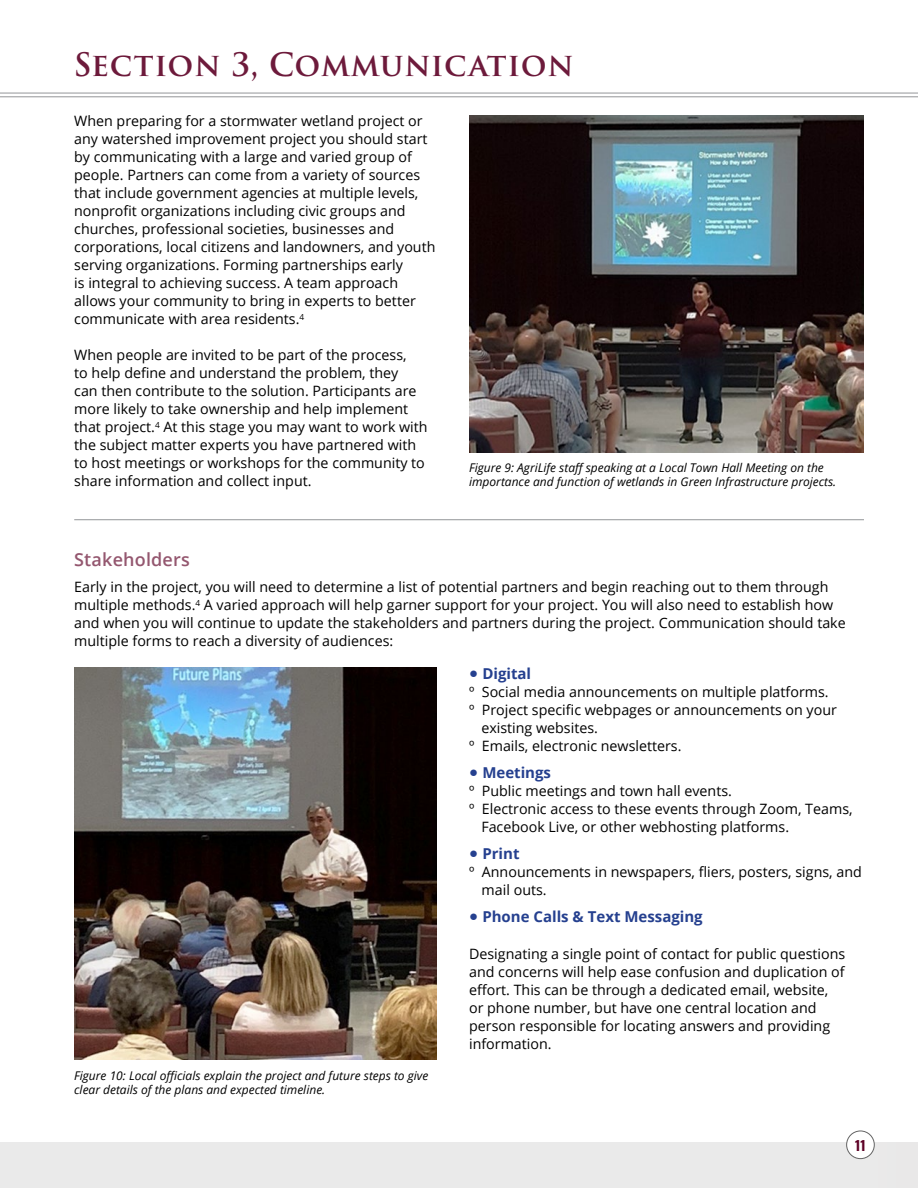
<style>
.page{position:relative;width:918px;height:1188px;background:#fff}
.page>*{position:absolute;margin:0;border:0;box-sizing:border-box;transform-origin:0 0}
.t1{font:600 31.5px "Trajan Pro 3";letter-spacing:.02em;color:#6d1a3b}
.t2{font:600 18px "Open Sans";letter-spacing:.01em;color:#94576f}
.t3{font:700 15px "Open Sans";color:#25408f}
.t4{font:14.25px/18px "Open Sans";color:#000}
.t5{font:700 13.5px "Oswald";color:#5d0025}
.t6{font:italic 12px/14.4px "Open Sans";color:#000}
.s1{font-family:"Arial"}
</style>
<div class="page">
<hr style="left:0;top:93px;width:918px;height:1px;background:#939598">
<hr style="left:0;top:96px;width:918px;height:1px;background:#939598">
<img style="left:74px;top:668px;width:362px;height:392px">
<div style="left:0;top:1142px;width:918px;height:46px;background:#eaeaea"></div>
<div style="left:847px;top:1131px;width:27px;height:28px;background:#fff;border-radius:50%"></div>
<div style="left:846px;top:1131px;width:29px;height:28px;border:1px solid #636363;border-radius:50%"></div>
<img style="left:469px;top:116px;width:395px;height:336px">
<hr style="left:74px;top:519px;width:790px;height:1px;background:#939598">
<h1 class="t1" style="left:74px;top:42px;width:501px">SECTION 3, COMMUNICATION</h1>
<p class="t4" style="left:74px;top:112px;width:363px">When preparing for a stormwater wetland project or any watershed improvement project you should start by communicating with a large and varied group of people. Partners can come from a variety of sources that include government agencies at multiple levels, nonprofit organizations including civic groups and churches, professional societies, businesses and corporations, local citizens and landowners, and youth serving organizations. Forming partnerships early<br>is integral to achieving success. A team approach allows your community to bring in experts to better communicate with area residents.<sup>4</sup></p>
<p class="t4" style="left:74px;top:346px;width:355px">When people are invited to be part of the process,<br>to help define and understand the problem, they<br>can then contribute to the solution. Participants are more likely to take ownership and help implement that project.<sup>4</sup> At this stage you may want to work with the subject matter experts you have partnered with to host meetings or workshops for the community to share information and collect input.</p>
<p class="t6" style="left:469px;top:460px;width:369px">Figure 9: AgriLife staff speaking at a Local Town Hall Meeting on the importance and function of wetlands in Green Infrastructure projects.</p>
<p class="t2" style="left:74px;top:547px;width:117px">Stakeholders</p>
<p class="t4" style="left:74px;top:578px;width:773px">Early in the project, you will need to determine a list of potential partners and begin reaching out to them through multiple methods.<sup>4</sup> A varied approach will help garner support for your project. You will also need to establish how and when you will continue to update the stakeholders and partners during the project. Communication should take multiple forms to reach a diversity of audiences:</p>
<p class="t3" style="left:469px;top:663px;width:64px"><span class="s1">●</span> Digital</p>
<p class="t4" style="left:469px;top:683px;width:361px">º Social media announcements on multiple platforms.</p>
<p class="t4" style="left:469px;top:701px;width:369px">º Project specific webpages or announcements on your</p>
<p class="t4" style="left:481px;top:719px;width:118px">existing websites.</p>
<p class="t4" style="left:469px;top:737px;width:214px">º Emails, electronic newsletters.</p>
<p class="t3" style="left:469px;top:762px;width:83px"><span class="s1">●</span> Meetings</p>
<p class="t4" style="left:469px;top:782px;width:264px">º Public meetings and town hall events.</p>
<p class="t4" style="left:469px;top:800px;width:385px">º Electronic access to these events through Zoom, Teams,</p>
<p class="t4" style="left:481px;top:818px;width:309px">Facebook Live, or other webhosting platforms.</p>
<p class="t3" style="left:469px;top:843px;width:52px"><span class="s1">●</span> Print</p>
<p class="t4" style="left:482px;top:863px;width:382px;text-indent:-13px">º Announcements in newspapers, fliers, posters, signs, and mail outs.</p>
<p class="t3" style="left:469px;top:906px;width:235px"><span class="s1">●</span> Phone Calls &amp; Text Messaging</p>
<p class="t6" style="left:74px;top:1068px;width:356px">Figure 10: Local officials explain the project and future steps to give clear details of the plans and expected timeline.</p>
<p class="t4" style="left:469px;top:945px;width:378px">Designating a single point of contact for public questions and concerns will help ease confusion and duplication of effort. This can be through a dedicated email, website, or phone number, but have one central location and person responsible for locating answers and providing information.</p>
<p class="t5" style="left:855px;top:1138px;width:12px">11</p>
</div>
